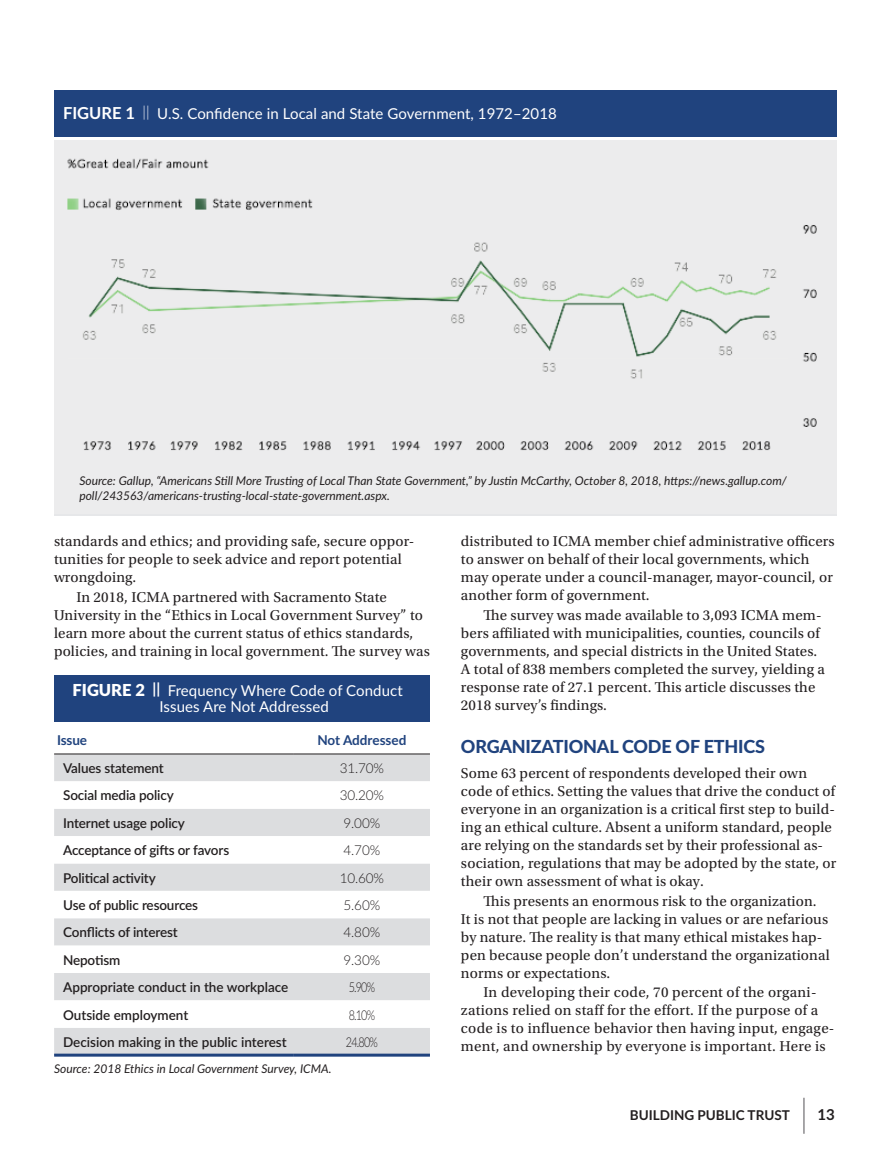
<style>
.page{position:relative;width:891px;height:1175px;background:#fff}
.page>*{position:absolute;margin:0;border:0;box-sizing:border-box;transform-origin:0 0}
.ha{font:800 18px "Lato";letter-spacing:-.01em;color:#20437e}
.t{font:15px/18px "Utopia Std";letter-spacing:.01em;color:#231f20}
.t1{font:15px/18px "Utopia Std";letter-spacing:.01em;color:#231f20}
.exh{font:15px/16.5px "Lato";letter-spacing:.005em;color:#fff}
.None-2{font:700 15px "Lato";color:#231f20}
.ext1{font:600 13.5px "Lato";letter-spacing:-.01em;color:#231f20}
.ext1-2{font:300 13.5px "Lato";letter-spacing:-.01em;color:#231f20}
.t2{font:700 13.5px "Lato";color:#231f20}
.ext1-3{font:700 13.5px "Lato";letter-spacing:-.01em;color:#20437e}
.ext1-4{font:300 13.5px "Lato";letter-spacing:-.01em;color:#231f20;scale:.8 1}
.sn{font:italic 12px/15px "Lato";color:#231f20}
.ext1-5{font:italic 12px "Lato";color:#231f20}
.s1{font-weight:700;font-size:16.5px}
.s2{font-weight:300}
.s3{font-weight:900;font-size:16.5px}
.s4{font-weight:700}
</style>
<div class="page">
<hr style="left:803px;top:1097px;width:2px;height:36px;background:#8c8b8d">
<div style="left:54px;top:141px;width:783px;height:373px;background:#ececed"></div>
<div style="left:54px;top:90px;width:783px;height:47px;background:#20437e"></div>
<div style="left:54px;top:754px;width:376px;height:27px;background:#dcdddf"></div>
<svg style="left:54px;top:809px;width:376px;height:248px;fill:#dcdddf"></svg>
<hr style="left:54px;top:753px;width:240px;height:1px;background:#231f20">
<hr style="left:294px;top:753px;width:136px;height:1px;background:#231f20">
<hr style="left:54px;top:1053px;width:240px;height:3px;background:#20437e">
<hr style="left:294px;top:1053px;width:136px;height:3px;background:#20437e">
<div style="left:55px;top:675px;width:375px;height:47px;background:#20437e"></div>
<p class="exh" style="left:63px;top:104px;width:495px"><span class="s1">FIGURE 1</span> <span class="s2">||</span> U.S. Confidence in Local and State Government, 1972–2018</p>
<p class="sn" style="left:79px;top:473px;width:709px">Source: Gallup, “Americans Still More Trusting of Local Than State Government,” by Justin McCarthy, October 8, 2018, https://news.gallup.com/ poll/243563/americans-trusting-local-state-government.aspx.</p>
<p class="t" style="left:54px;top:532px;width:362px">standards and ethics; and providing safe, secure oppor&shy;tunities for people to seek advice and report potential wrongdoing.</p>
<p class="t" style="left:54px;top:588px;width:377px;text-indent:22px">In 2018, ICMA partnered with Sacramento State University in the “Ethics in Local Government Survey” to learn more about the current status of ethics standards, policies, and training in local government. The survey was</p>
<p class="exh" style="left:160px;top:681px;width:245px;text-indent:-87px"><span class="s3">FIGURE 2</span> <span class="s4">||</span> Frequency Where Code of Conduct<br>Issues Are Not Addressed</p>
<p class="ext1-3" style="left:57px;top:730px;width:31px">Issue</p>
<p class="ext1-3" style="left:317px;top:730px;width:90px">Not Addressed</p>
<p class="ext1" style="left:63px;top:758px;width:102px">Values statement</p>
<p class="ext1-2" style="left:340px;top:759px;width:46px">31.70%</p>
<p class="ext1" style="left:63px;top:785px;width:112px">Social media policy</p>
<p class="ext1-2" style="left:340px;top:786px;width:46px">30.20%</p>
<p class="ext1" style="left:63px;top:813px;width:123px">Internet usage policy</p>
<p class="ext1-2" style="left:344px;top:813px;width:38px">9.00%</p>
<p class="ext1" style="left:63px;top:840px;width:168px">Acceptance of gifts or favors</p>
<p class="ext1-2" style="left:344px;top:841px;width:38px">4.70%</p>
<p class="ext1" style="left:63px;top:868px;width:94px">Political activity</p>
<p class="ext1-2" style="left:340px;top:868px;width:46px">10.60%</p>
<p class="ext1" style="left:63px;top:895px;width:137px">Use of public resources</p>
<p class="ext1-2" style="left:344px;top:895px;width:38px">5.60%</p>
<p class="ext1" style="left:63px;top:922px;width:116px">Conflicts of interest</p>
<p class="ext1-2" style="left:344px;top:923px;width:38px">4.80%</p>
<p class="ext1" style="left:63px;top:950px;width:59px">Nepotism</p>
<p class="ext1-2" style="left:344px;top:950px;width:38px">9.30%</p>
<p class="ext1" style="left:63px;top:977px;width:227px">Appropriate conduct in the workplace</p>
<p class="ext1-4" style="left:349px;top:977px;width:35px">5.90%</p>
<p class="ext1" style="left:63px;top:1004px;width:127px">Outside employment</p>
<p class="ext1-4" style="left:349px;top:1005px;width:35px">8.10%</p>
<p class="ext1" style="left:63px;top:1032px;width:225px">Decision making in the public interest</p>
<p class="ext1-4" style="left:346px;top:1032px;width:41px">24.80%</p>
<p class="ext1-5" style="left:54px;top:1060px;width:279px">Source: 2018 Ethics in Local Government Survey, ICMA.</p>
<p class="t" style="left:461px;top:532px;width:375px">distributed to ICMA member chief administrative officers to answer on behalf of their local governments, which may operate under a council-manager, mayor-council, or another form of government.</p>
<p class="t" style="left:461px;top:606px;width:365px;text-indent:22px">The survey was made available to 3,093 ICMA mem&shy;bers affiliated with municipalities, counties, councils of governments, and special districts in the United States.<br>A total of 838 members completed the survey, yielding a response rate of 27.1 percent. This article discusses the 2018 survey’s findings.</p>
<p class="ha" style="left:461px;top:733px;width:306px">ORGANIZATIONAL CODE OF ETHICS</p>
<p class="t1" style="left:461px;top:764px;width:377px">Some 63 percent of respondents developed their own code of ethics. Setting the values that drive the conduct of everyone in an organization is a critical first step to build&shy;ing an ethical culture. Absent a uniform standard, people are relying on the standards set by their professional as&shy;sociation, regulations that may be adopted by the state, or their own assessment of what is okay.</p>
<p class="t" style="left:461px;top:892px;width:370px;text-indent:22px">This presents an enormous risk to the organization.<br>It is not that people are lacking in values or are nefarious by nature. The reality is that many ethical mistakes hap&shy;pen because people don’t understand the organizational norms or expectations.</p>
<p class="t" style="left:461px;top:983px;width:375px;text-indent:22px">In developing their code, 70 percent of the organi&shy;zations relied on staff for the effort. If the purpose of a code is to influence behavior then having input, engage&shy;ment, and ownership by everyone is important. Here is</p>
<p class="t2" style="left:630px;top:1104px;width:161px">BUILDING PUBLIC TRUST</p>
<p class="None-2" style="left:818px;top:1103px;width:19px">13</p>
</div>
